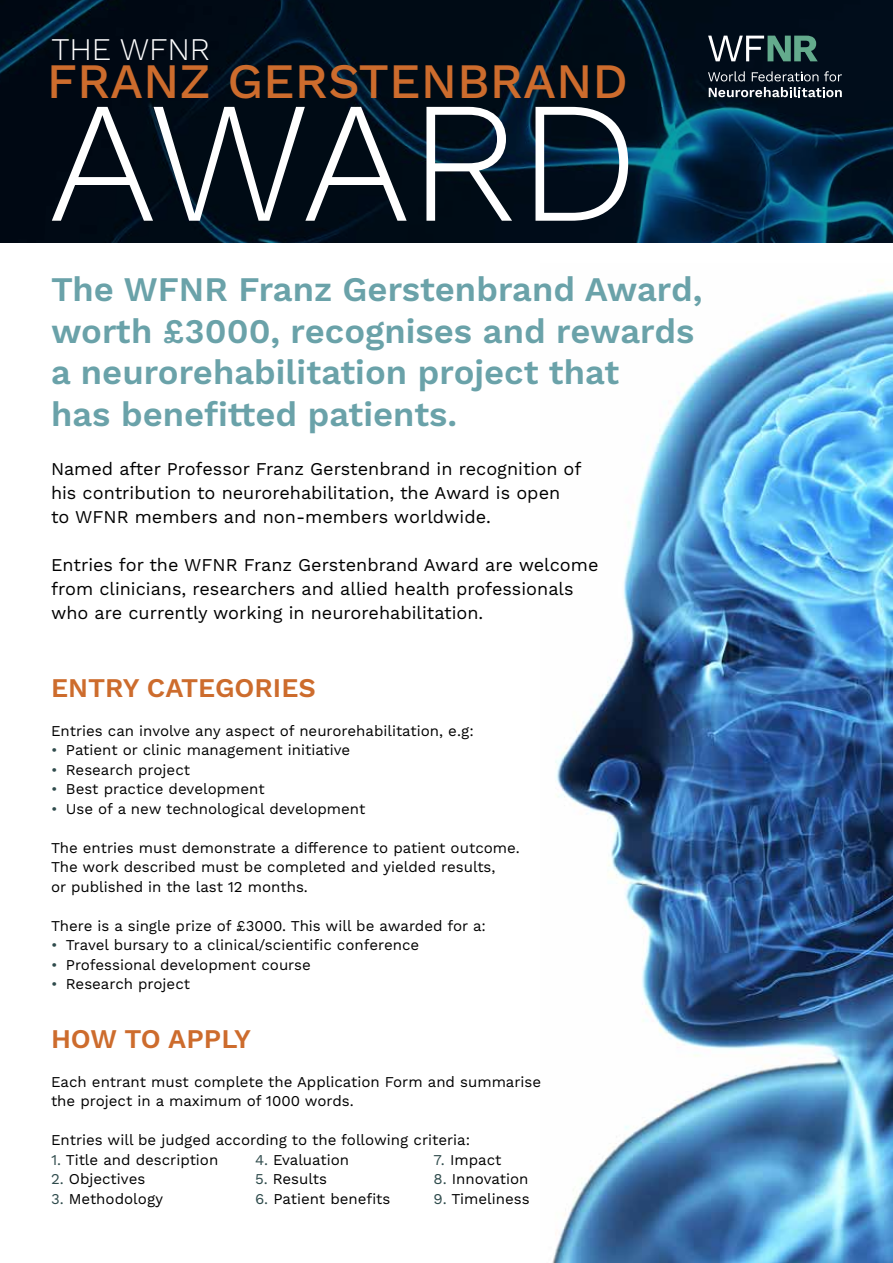
<style>
.page{position:relative;width:893px;height:1263px;background:#fff}
.page>*{position:absolute;margin:0;border:0;box-sizing:border-box;transform-origin:0 0}
.t1{font:300 172.5px "Work Sans";letter-spacing:-.025em;color:#fff}
.t2{font:500 49.5px "Work Sans";color:#cd6c2d}
.t3{font:600 34.5px/42px "Work Sans";color:#6aa2a9}
.t4{font:300 31.5px "Work Sans";letter-spacing:-.005em;color:#fff}
.t5{font:600 27px "Work Sans";color:#cd6c2d}
.t6{font:18px/24px "Work Sans";color:#000}
.t7{font:15px/19.5px "Work Sans";color:#000}
.s1{color:#2f4b4c}
</style>
<div class="page">
<img style="left:0;top:0;width:893px;height:242px">
<svg style="left:708px;top:71px;width:37px;height:10px"></svg>
<svg style="left:752px;top:71px;width:66px;height:10px"></svg>
<svg style="left:824px;top:71px;width:18px;height:10px"></svg>
<svg style="left:709px;top:87px;width:133px;height:10px"></svg>
<svg style="left:708px;top:36px;width:110px;height:25px"></svg>
<img style="left:552px;top:279px;width:341px;height:984px">
<h3 class="t4" style="left:51px;top:31px;width:160px">THE WFNR</h3>
<h2 class="t2" style="left:47px;top:52px;width:583px">FRANZ GERSTENBRAND</h2>
<h1 class="t1" style="left:49px;top:60px;width:592px">AWARD</h1>
<h3 class="t3" style="left:51px;top:269px;width:653px">The WFNR Franz Gerstenbrand Award, worth £3000, recognises and rewards a neurorehabilitation project that<br>has benefitted patients.</h3>
<p class="t6" style="left:51px;top:457px;width:532px">Named after Professor Franz Gerstenbrand in recognition of his contribution to neurorehabilitation, the Award is open to WFNR members and non-members worldwide.</p>
<p class="t6" style="left:51px;top:553px;width:549px">Entries for the WFNR Franz Gerstenbrand Award are welcome from clinicians, researchers and allied health professionals who are currently working in neurorehabilitation.</p>
<h3 class="t5" style="left:51px;top:672px;width:266px">ENTRY CATEGORIES</h3>
<p class="t7" style="left:51px;top:721px;width:424px">Entries can involve any aspect of neurorehabilitation, e.g:</p>
<p class="t7" style="left:51px;top:741px;width:301px"><span class="s1">•</span> Patient or clinic management initiative</p>
<p class="t7" style="left:51px;top:760px;width:141px"><span class="s1">•</span> Research project</p>
<p class="t7" style="left:51px;top:780px;width:215px"><span class="s1">•</span> Best practice development</p>
<p class="t7" style="left:51px;top:799px;width:316px"><span class="s1">•</span> Use of a new technological development</p>
<p class="t7" style="left:51px;top:838px;width:470px">The entries must demonstrate a difference to patient outcome.<br>The work described must be completed and yielded results,<br>or published in the last 12 months.</p>
<p class="t7" style="left:51px;top:916px;width:436px">There is a single prize of £3000. This will be awarded for a:</p>
<p class="t7" style="left:51px;top:936px;width:370px"><span class="s1">•</span> Travel bursary to a clinical/scientific conference</p>
<p class="t7" style="left:51px;top:955px;width:261px"><span class="s1">•</span> Professional development course</p>
<p class="t7" style="left:51px;top:975px;width:141px"><span class="s1">•</span> Research project</p>
<h3 class="t5" style="left:51px;top:1023px;width:202px">HOW TO APPLY</h3>
<p class="t7" style="left:51px;top:1072px;width:492px">Each entrant must complete the Application Form and summarise the project in a maximum of 1000 words.</p>
<p class="t7" style="left:51px;top:1131px;width:421px">Entries will be judged according to the following criteria:</p>
<p class="t7" style="left:51px;top:1150px;width:169px"><span class="s1">1.</span> Title and description</p>
<p class="t7" style="left:255px;top:1150px;width:96px"><span class="s1">4.</span> Evaluation</p>
<p class="t7" style="left:434px;top:1150px;width:69px"><span class="s1">7.</span> Impact</p>
<p class="t7" style="left:51px;top:1170px;width:96px"><span class="s1">2.</span> Objectives</p>
<p class="t7" style="left:255px;top:1170px;width:73px"><span class="s1">5.</span> Results</p>
<p class="t7" style="left:434px;top:1170px;width:96px"><span class="s1">8.</span> Innovation</p>
<p class="t7" style="left:51px;top:1189px;width:114px"><span class="s1">3.</span> Methodology</p>
<p class="t7" style="left:255px;top:1189px;width:137px"><span class="s1">6.</span> Patient benefits</p>
<p class="t7" style="left:434px;top:1189px;width:98px"><span class="s1">9.</span> Timeliness</p>
</div>
